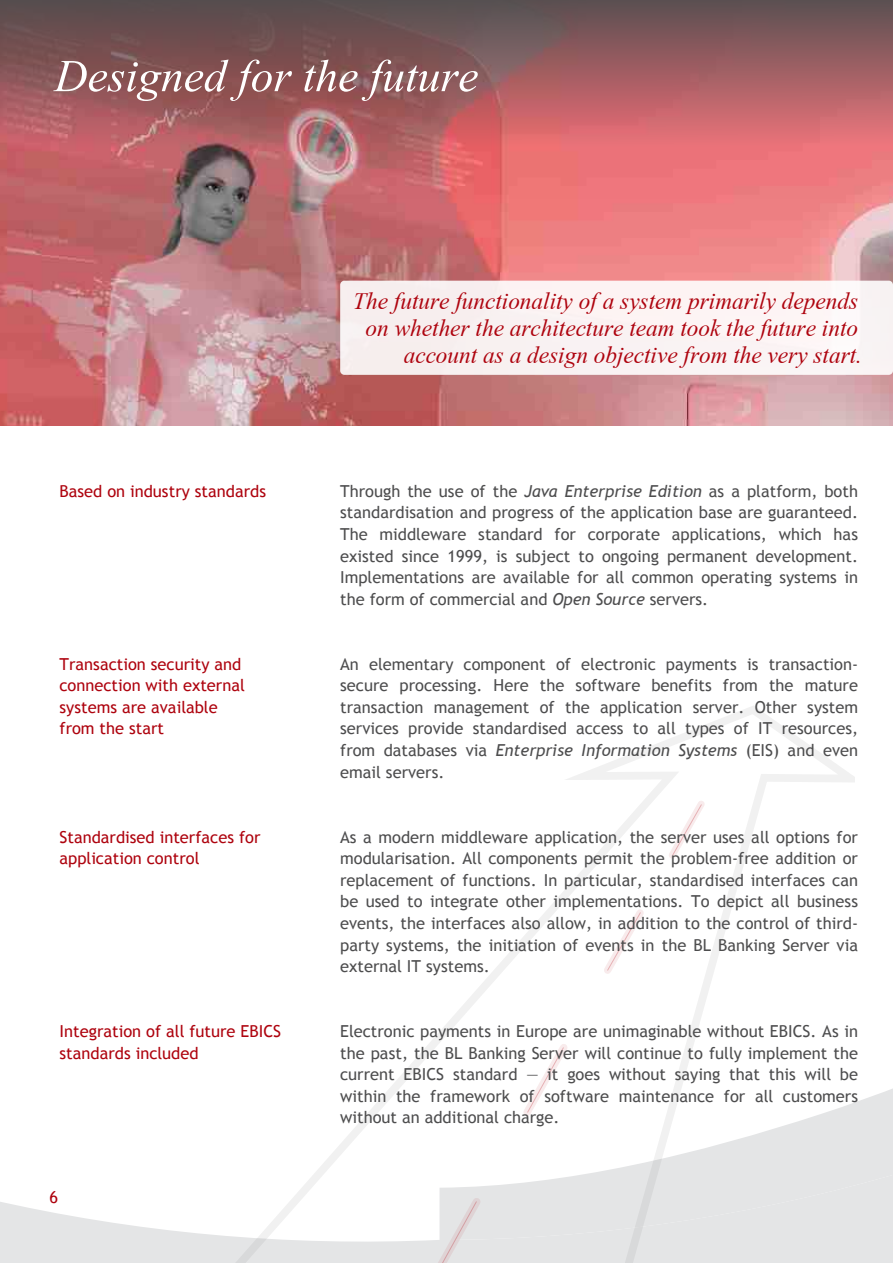
<style>
.page{position:relative;width:893px;height:1263px;background:#fff}
.page>*{position:absolute;margin:0;border:0;box-sizing:border-box;transform-origin:0 0}
.t1{font:italic 69px "Angsana New";color:#fff}
.t2{font:italic 36px/27px "Angsana New";color:#ae030e;text-align:right}
.t3{font:16.5px/21.6px "Trebuchet MS";color:#4d4d4e;text-align:justify}
.t4{font:16.5px/21.6px "Trebuchet MS";color:#ae030e}
.s1{font-style:italic}
</style>
<div class="page">
<svg style="left:854px;top:1088px;width:39px;height:83px;background:#e6e7e8"></svg>
<svg style="left:0;top:1171px;width:893px;height:92px;fill:#e4e5e6"></svg>
<img style="left:0;top:200px;width:893px;height:225px">
<svg style="left:223px;top:706px;width:631px;height:557px"></svg>
<svg style="left:429px;top:1191px;width:58px;height:72px;background:#e6e4e5"></svg>
<svg style="left:517px;top:1037px;width:57px;height:85px"></svg>
<svg style="left:597px;top:903px;width:53px;height:77px"></svg>
<svg style="left:663px;top:794px;width:48px;height:71px"></svg>
<div style="left:340px;top:281px;width:553px;height:94px;background:#f9f3f3;border-radius:4px"></div>
<svg style="left:0;top:0;width:893px;height:200px;background:#a46063"></svg>
<h1 class="t1" style="left:55px;top:27px;width:425px">Designed for the future</h1>
<h2 class="t2" style="left:353px;top:283px;width:510px">The future functionality of a system primarily depends on whether the architecture team took the future into account as a design objective from the very start.</h2>
<p class="t4" style="left:60px;top:480px;width:208px">Based on industry standards</p>
<p class="t3" style="left:340px;top:480px;width:519px">Through the use of the <span class="s1">Java Enterprise Edition</span> as a platform, both standardisation and progress of the application base are guaranteed.<br>The middleware standard for corporate applications, which has existed since 1999, is subject to ongoing permanent development.<br>Implementations are available for all common operating systems in the form of commercial and <span class="s1">Open Source</span> servers.</p>
<p class="t4" style="left:60px;top:653px;width:187px">Transaction security and connection with external systems are available from the start</p>
<p class="t3" style="left:340px;top:653px;width:519px">An elementary component of electronic payments is transaction‐ secure processing. Here the software benefits from the mature transaction management of the application server. Other system services provide standardised access to all types of IT resources, from databases via <span class="s1">Enterprise Information Systems</span> (EIS) and even email servers.</p>
<p class="t4" style="left:60px;top:826px;width:202px">Standardised interfaces for application control</p>
<p class="t3" style="left:340px;top:826px;width:519px">As a modern middleware application, the server uses all options for modularisation. All components permit the problem‐free addition or replacement of functions. In particular, standardised interfaces can be used to integrate other implementations. To depict all business events, the interfaces also allow, in addition to the control of third‐ party systems, the initiation of events in the BL Banking Server via external IT systems.</p>
<p class="t4" style="left:60px;top:1020px;width:223px">Integration of all future EBICS standards included</p>
<p class="t3" style="left:340px;top:1020px;width:519px">Electronic payments in Europe are unimaginable without EBICS. As in the past, the BL Banking Server will continue to fully implement the current EBICS standard — it goes without saying that this will be within the framework of software maintenance for all customers without an additional charge.</p>
<p class="t4" style="left:49px;top:1186px;width:10px">6</p>
</div>
